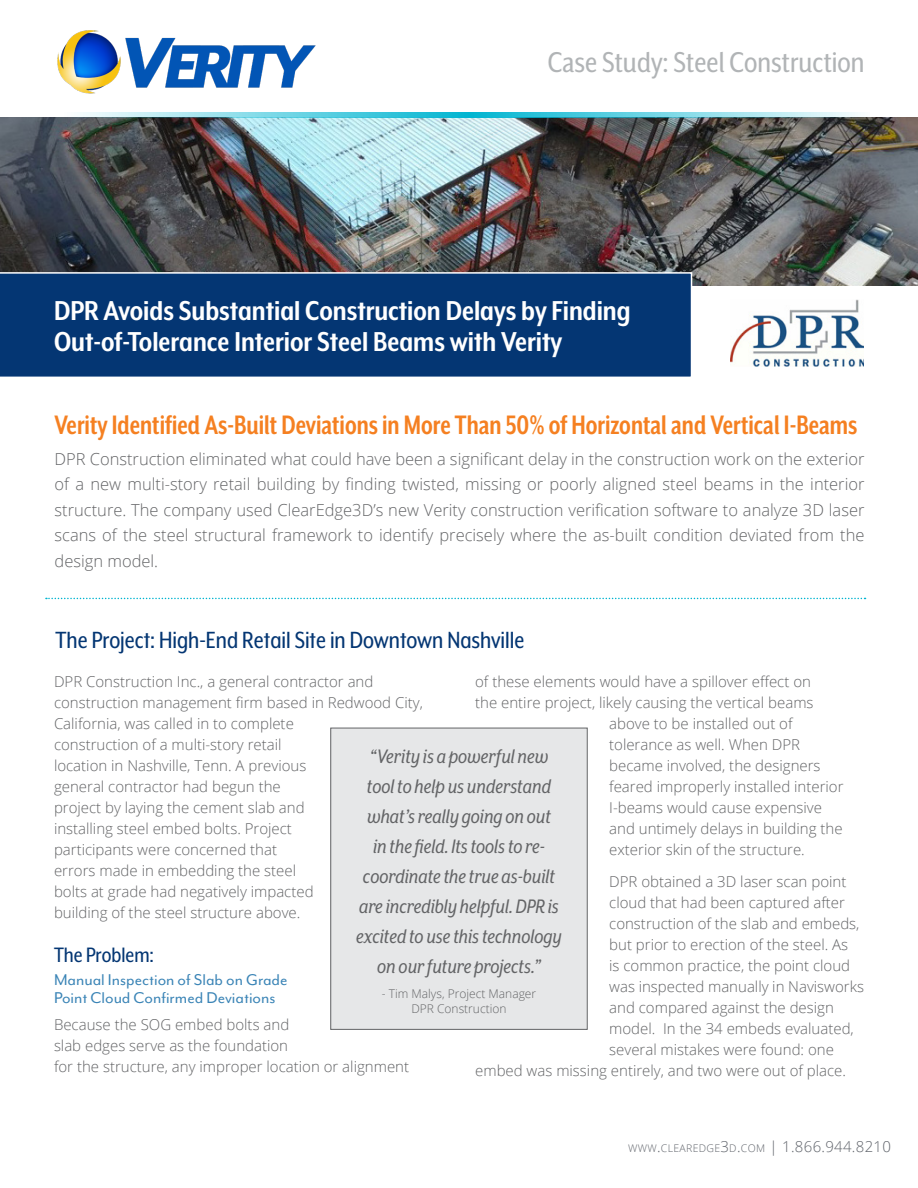
<style>
.page{position:relative;width:918px;height:1188px;background:#fff}
.page>*{position:absolute;margin:0;border:0;box-sizing:border-box;transform-origin:0 0}
.t1{font:33px "Mr Eaves XL San Nar OT";color:#b1b4b6}
.t2{font:700 31.5px/31.5px "Mr Eaves XL Mod Nar OT";color:#fff}
.t3{font:700 30.75px "Mr Eaves XL San Nar OT";color:#f58021;scale:.89 1}
.t4{font:27px "Mr Eaves XL Mod Nar OT";color:#043673}
.t5{font:24px "Mr Eaves XL Mod Nar OT";color:#043673}
.t6{font:italic 22.5px/30px "Mr Eaves XL San Nar OT";color:#636466;text-align:center}
.t7{font:18px/18px "Mr Eaves Mod OT";color:#3a84b6}
.t8{font:300 16.5px/25.5px "Open Sans";color:#636466;text-align:justify}
.t9{font:300 15px/21px "Open Sans";color:#636466}
.t10{font:300 15px "Open Sans";letter-spacing:.02em;color:#5f636a}
.t11{font:300 12px/14.4px "Open Sans";color:#636466;text-align:center}
.s1{font-size:10.5px}
</style>
<div class="page">
<img style="left:0;top:117px;width:918px;height:169px">
<svg style="left:46px;top:598px;width:820px;height:1px"></svg>
<img style="left:731px;top:300px;width:133px;height:67px">
<div style="left:0;top:272px;width:692px;height:105px;background:#043673"></div>
<svg style="left:60px;top:112px;width:810px;height:6px"></svg>
<div style="left:331px;top:728px;width:256px;height:301px;background:#e6e7e8"></div>
<div style="left:330px;top:728px;width:258px;height:302px;border:1px solid #636466"></div>
<img style="left:57px;top:30px;width:259px;height:64px">
<h1 class="t1" style="left:548px;top:46px;width:318px">Case Study: Steel Construction</h1>
<h2 class="t2" style="left:54px;top:295px;width:578px">DPR Avoids Substantial Construction Delays by Finding<br>Out-of-Tolerance Interior Steel Beams with Verity</h2>
<h3 class="t3" style="left:55px;top:409px;width:904px">Verity Identified As-Built Deviations in More Than 50% of Horizontal and Vertical I-Beams</h3>
<p class="t8" style="left:55px;top:445px;width:812px">DPR Construction eliminated what could have been a significant delay in the construction work on the exterior of a new multi-story retail building by finding twisted, missing or poorly aligned steel beams in the interior structure. The company used ClearEdge3D’s new Verity construction verification software to analyze 3D laser scans of the steel structural framework to identify precisely where the as-built condition deviated from the design model.</p>
<h3 class="t4" style="left:56px;top:626px;width:470px">The Project: High-End Retail Site in Downtown Nashville</h3>
<p class="t9" style="left:475px;top:670px;width:337px">of these elements would have a spillover effect on</p>
<p class="t9" style="left:475px;top:691px;width:340px">the entire project, likely causing the vertical beams</p>
<p class="t9" style="left:609px;top:712px;width:185px">above to be installed out of</p>
<p class="t9" style="left:609px;top:733px;width:192px">tolerance as well. When DPR</p>
<p class="t9" style="left:609px;top:754px;width:213px">became involved, the designers</p>
<p class="t9" style="left:609px;top:775px;width:236px">feared improperly installed interior</p>
<p class="t9" style="left:609px;top:796px;width:214px">I-beams would cause expensive</p>
<p class="t9" style="left:609px;top:817px;width:235px">and untimely delays in building the</p>
<p class="t9" style="left:609px;top:838px;width:197px">exterior skin of the structure.</p>
<p class="t9" style="left:609px;top:870px;width:239px">DPR obtained a 3D laser scan point</p>
<p class="t9" style="left:609px;top:891px;width:237px">cloud that had been captured after</p>
<p class="t9" style="left:609px;top:912px;width:252px">construction of the slab and embeds,</p>
<p class="t9" style="left:609px;top:933px;width:241px">but prior to erection of the steel. As</p>
<p class="t9" style="left:609px;top:954px;width:242px">is common practice, the point cloud</p>
<p class="t9" style="left:609px;top:975px;width:256px">was inspected manually in Navisworks</p>
<p class="t9" style="left:609px;top:996px;width:226px">and compared against the design</p>
<p class="t9" style="left:609px;top:1017px;width:246px">model. In the 34 embeds evaluated,</p>
<p class="t9" style="left:609px;top:1038px;width:226px">several mistakes were found: one</p>
<p class="t9" style="left:475px;top:1059px;width:372px">embed was missing entirely, and two were out of place.</p>
<p class="t9" style="left:54px;top:670px;width:370px">DPR Construction Inc., a general contractor and construction management firm based in Redwood City, California, was called in to complete<br>construction of a multi-story retail<br>location in Nashville, Tenn. A previous<br>general contractor had begun the<br>project by laying the cement slab and<br>installing steel embed bolts. Project<br>participants were concerned that<br>errors made in embedding the steel<br>bolts at grade had negatively impacted<br>building of the steel structure above.</p>
<h3 class="t5" style="left:54px;top:943px;width:102px">The Problem:</h3>
<p class="t7" style="left:54px;top:971px;width:235px">Manual Inspection of Slab on Grade<br>Point Cloud Confirmed Deviations</p>
<p class="t9" style="left:54px;top:1013px;width:357px">Because the SOG embed bolts and<br>slab edges serve as the foundation<br>for the structure, any improper location or alignment</p>
<h3 class="t6" style="left:356px;top:741px;width:207px">“Verity is a powerful new tool to help us understand what’s really going on out<br>in the field. Its tools to re&shy;coordinate the true as-built are incredibly helpful. DPR is excited to use this technology on our future projects.”</h3>
<p class="t11" style="left:382px;top:986px;width:156px">- Tim Malys, Project Manager<br>DPR Construction</p>
<p class="t10" style="left:628px;top:1136px;width:264px"><span class="s1">WWW</span>.<span class="s1">CLEAREDGE</span>3<span class="s1">D</span>.<span class="s1">COM</span> | 1.866.944.8210</p>
</div>
